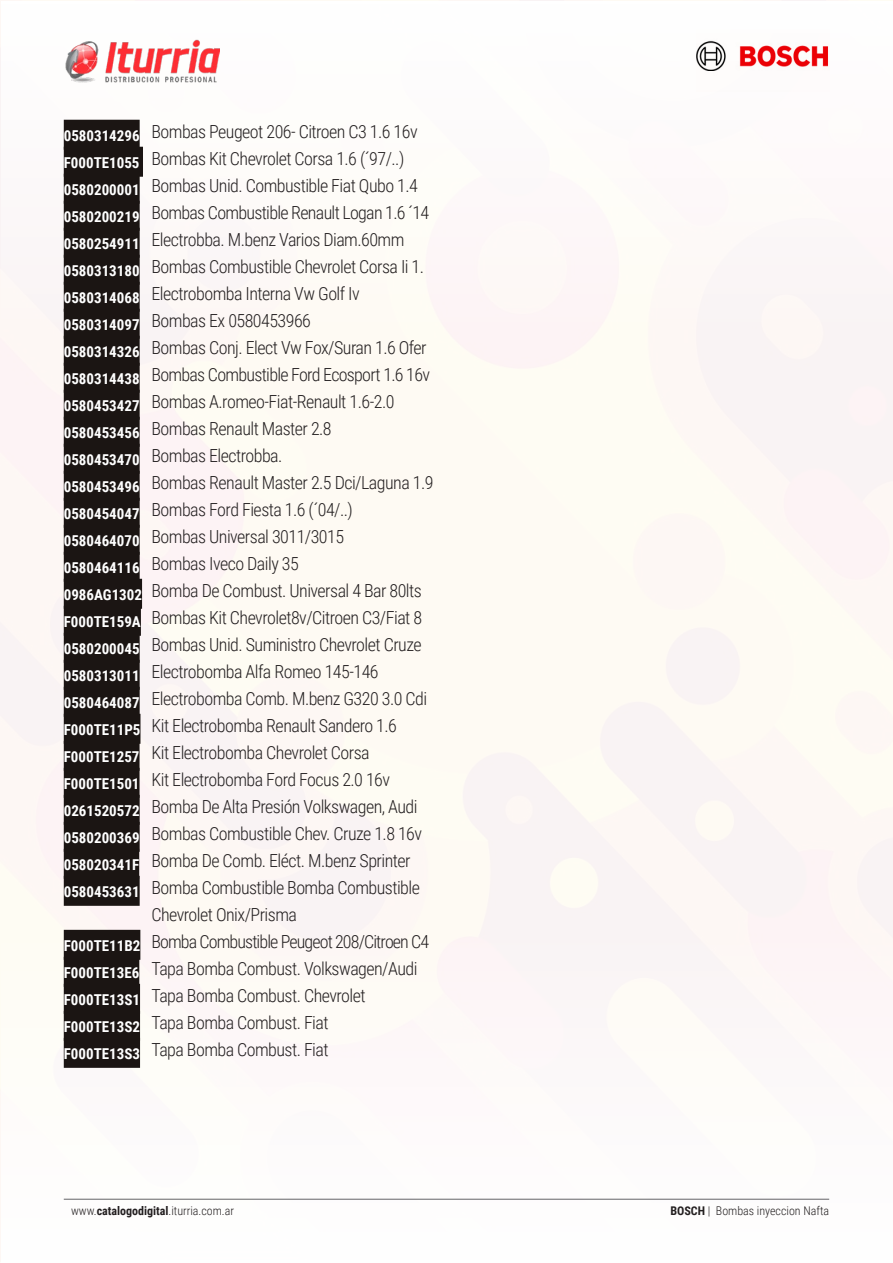
<style>
.page{position:relative;width:893px;height:1263px;background:#fff}
.page>*{position:absolute;margin:0;border:0;box-sizing:border-box;transform-origin:0 0}
.t1{font:300 18px/27px "Roboto Condensed";letter-spacing:-.03em;color:#231f20}
.t2{font:300 18px "Roboto Condensed";letter-spacing:-.05em;color:#231f20}
.t3{font:700 15px/27px "Roboto Condensed";color:#fff}
.t4{font:300 12px "Roboto Condensed";color:#231f20}
.s1{font-weight:700}
</style>
<div class="page">
<hr style="left:64px;top:1199px;width:765px;height:1px;background:#636366">
<img style="left:697px;top:40px;width:132px;height:31px">
<img style="left:65px;top:39px;width:155px;height:44px">
<div style="left:64px;top:120px;width:76px;height:30px;background:#1b1513"></div>
<div style="left:64px;top:147px;width:79px;height:30px;background:#1b1513"></div>
<div style="left:64px;top:174px;width:76px;height:30px;background:#1b1513"></div>
<div style="left:64px;top:201px;width:76px;height:30px;background:#1b1513"></div>
<div style="left:64px;top:228px;width:76px;height:30px;background:#1b1513"></div>
<div style="left:64px;top:255px;width:76px;height:30px;background:#1b1513"></div>
<div style="left:64px;top:282px;width:76px;height:30px;background:#1b1513"></div>
<div style="left:64px;top:309px;width:76px;height:30px;background:#1b1513"></div>
<div style="left:64px;top:336px;width:76px;height:30px;background:#1b1513"></div>
<div style="left:64px;top:363px;width:76px;height:30px;background:#1b1513"></div>
<div style="left:64px;top:390px;width:76px;height:30px;background:#1b1513"></div>
<div style="left:64px;top:417px;width:76px;height:30px;background:#1b1513"></div>
<div style="left:64px;top:444px;width:76px;height:30px;background:#1b1513"></div>
<div style="left:64px;top:471px;width:76px;height:30px;background:#1b1513"></div>
<div style="left:64px;top:498px;width:76px;height:30px;background:#1b1513"></div>
<div style="left:64px;top:525px;width:76px;height:30px;background:#1b1513"></div>
<div style="left:64px;top:552px;width:76px;height:30px;background:#1b1513"></div>
<div style="left:64px;top:579px;width:78px;height:30px;background:#1b1513"></div>
<div style="left:64px;top:606px;width:77px;height:30px;background:#1b1513"></div>
<div style="left:64px;top:633px;width:76px;height:30px;background:#1b1513"></div>
<div style="left:64px;top:660px;width:76px;height:30px;background:#1b1513"></div>
<div style="left:64px;top:687px;width:76px;height:30px;background:#1b1513"></div>
<div style="left:64px;top:714px;width:76px;height:30px;background:#1b1513"></div>
<div style="left:64px;top:741px;width:76px;height:30px;background:#1b1513"></div>
<div style="left:64px;top:768px;width:76px;height:30px;background:#1b1513"></div>
<div style="left:64px;top:795px;width:76px;height:30px;background:#1b1513"></div>
<div style="left:64px;top:822px;width:76px;height:30px;background:#1b1513"></div>
<div style="left:64px;top:849px;width:75px;height:30px;background:#1b1513"></div>
<div style="left:64px;top:876px;width:76px;height:30px;background:#1b1513"></div>
<div style="left:64px;top:930px;width:76px;height:30px;background:#1b1513"></div>
<div style="left:64px;top:957px;width:75px;height:30px;background:#1b1513"></div>
<div style="left:64px;top:984px;width:76px;height:30px;background:#1b1513"></div>
<div style="left:64px;top:1011px;width:76px;height:30px;background:#1b1513"></div>
<div style="left:64px;top:1038px;width:76px;height:30px;background:#1b1513"></div>
<p class="t3" style="left:64px;top:121px;width:77px">0580314296</p>
<p class="t3" style="left:64px;top:148px;width:77px">F000TE1055<br>0580200001</p>
<p class="t3" style="left:64px;top:202px;width:77px">0580200219</p>
<p class="t3" style="left:64px;top:229px;width:77px">0580254911</p>
<p class="t3" style="left:64px;top:256px;width:77px">0580313180</p>
<p class="t3" style="left:64px;top:283px;width:77px">0580314068</p>
<p class="t3" style="left:64px;top:310px;width:77px">0580314097</p>
<p class="t3" style="left:64px;top:337px;width:77px">0580314326</p>
<p class="t3" style="left:64px;top:364px;width:77px">0580314438</p>
<p class="t3" style="left:64px;top:391px;width:77px">0580453427</p>
<p class="t3" style="left:64px;top:418px;width:77px">0580453456</p>
<p class="t3" style="left:64px;top:445px;width:77px">0580453470</p>
<p class="t3" style="left:64px;top:472px;width:77px">0580453496</p>
<p class="t3" style="left:64px;top:499px;width:77px">0580454047</p>
<p class="t3" style="left:64px;top:526px;width:77px">0580464070</p>
<p class="t3" style="left:64px;top:553px;width:77px">0580464116</p>
<p class="t3" style="left:64px;top:580px;width:80px">0986AG1302</p>
<p class="t3" style="left:64px;top:607px;width:79px">F000TE159A</p>
<p class="t3" style="left:64px;top:634px;width:77px">0580200045</p>
<p class="t3" style="left:64px;top:661px;width:77px">0580313011</p>
<p class="t3" style="left:64px;top:688px;width:77px">0580464087</p>
<p class="t3" style="left:64px;top:715px;width:78px">F000TE11P5</p>
<p class="t3" style="left:64px;top:742px;width:77px">F000TE1257</p>
<p class="t3" style="left:64px;top:769px;width:77px">F000TE1501</p>
<p class="t3" style="left:64px;top:796px;width:77px">0261520572</p>
<p class="t3" style="left:64px;top:823px;width:77px">0580200369</p>
<p class="t3" style="left:64px;top:850px;width:77px">058020341F</p>
<p class="t3" style="left:64px;top:877px;width:77px">0580453631</p>
<p class="t3" style="left:64px;top:931px;width:78px">F000TE11B2</p>
<p class="t3" style="left:64px;top:958px;width:77px">F000TE13E6</p>
<p class="t3" style="left:64px;top:985px;width:78px">F000TE13S1</p>
<p class="t3" style="left:64px;top:1012px;width:78px">F000TE13S2</p>
<p class="t3" style="left:64px;top:1039px;width:78px">F000TE13S3</p>
<p class="t1" style="left:151px;top:118px;width:268px">Bombas Peugeot 206- Citroen C3 1.6 16v</p>
<p class="t1" style="left:151px;top:145px;width:254px">Bombas Kit Chevrolet Corsa 1.6 (´97/..)</p>
<p class="t1" style="left:151px;top:172px;width:268px">Bombas Unid. Combustible Fiat Qubo 1.4</p>
<p class="t1" style="left:151px;top:199px;width:279px">Bombas Combustible Renault Logan 1.6 ´14</p>
<p class="t1" style="left:151px;top:226px;width:255px">Electrobba. M.benz Varios Diam.60mm</p>
<p class="t1" style="left:151px;top:253px;width:274px">Bombas Combustible Chevrolet Corsa Ii 1.</p>
<p class="t1" style="left:151px;top:280px;width:210px">Electrobomba Interna Vw Golf Iv</p>
<p class="t1" style="left:151px;top:307px;width:161px">Bombas Ex 0580453966</p>
<p class="t1" style="left:151px;top:334px;width:277px">Bombas Conj. Elect Vw Fox/Suran 1.6 Ofer</p>
<p class="t1" style="left:151px;top:361px;width:280px">Bombas Combustible Ford Ecosport 1.6 16v</p>
<p class="t1" style="left:151px;top:388px;width:245px">Bombas A.romeo-Fiat-Renault 1.6-2.0</p>
<p class="t1" style="left:151px;top:415px;width:182px">Bombas Renault Master 2.8</p>
<p class="t1" style="left:151px;top:442px;width:133px">Bombas Electrobba.</p>
<p class="t1" style="left:151px;top:469px;width:284px">Bombas Renault Master 2.5 Dci/Laguna 1.9</p>
<p class="t1" style="left:151px;top:496px;width:203px">Bombas Ford Fiesta 1.6 (´04/..)</p>
<p class="t1" style="left:151px;top:523px;width:194px">Bombas Universal 3011/3015</p>
<p class="t1" style="left:151px;top:550px;width:149px">Bombas Iveco Daily 35</p>
<p class="t1" style="left:151px;top:577px;width:272px">Bomba De Combust. Universal 4 Bar 80lts</p>
<p class="t1" style="left:151px;top:604px;width:272px">Bombas Kit Chevrolet8v/Citroen C3/Fiat 8</p>
<p class="t1" style="left:151px;top:631px;width:272px">Bombas Unid. Suministro Chevrolet Cruze</p>
<p class="t1" style="left:151px;top:658px;width:229px">Electrobomba Alfa Romeo 145-146</p>
<p class="t1" style="left:151px;top:685px;width:277px">Electrobomba Comb. M.benz G320 3.0 Cdi</p>
<p class="t1" style="left:151px;top:712px;width:247px">Kit Electrobomba Renault Sandero 1.6</p>
<p class="t1" style="left:151px;top:739px;width:220px">Kit Electrobomba Chevrolet Corsa</p>
<p class="t1" style="left:151px;top:766px;width:240px">Kit Electrobomba Ford Focus 2.0 16v</p>
<p class="t1" style="left:151px;top:793px;width:268px">Bomba De Alta Presión Volkswagen, Audi</p>
<p class="t1" style="left:151px;top:820px;width:272px">Bombas Combustible Chev. Cruze 1.8 16v</p>
<p class="t1" style="left:151px;top:847px;width:261px">Bomba De Comb. Eléct. M.benz Sprinter</p>
<p class="t1" style="left:151px;top:874px;width:270px">Bomba Combustible Bomba Combustible<br>Chevrolet Onix/Prisma</p>
<p class="t2" style="left:151px;top:929px;width:279px">Bomba Combustible Peugeot 208/Citroen C4</p>
<p class="t1" style="left:151px;top:955px;width:268px">Tapa Bomba Combust. Volkswagen/Audi</p>
<p class="t1" style="left:151px;top:982px;width:216px">Tapa Bomba Combust. Chevrolet</p>
<p class="t1" style="left:151px;top:1009px;width:179px">Tapa Bomba Combust. Fiat</p>
<p class="t1" style="left:151px;top:1036px;width:179px">Tapa Bomba Combust. Fiat</p>
<p class="t4" style="left:71px;top:1202px;width:165px">www.<span class="s1">catalogodigital</span>.iturria.com.ar</p>
<p class="t4" style="left:670px;top:1202px;width:160px"><span class="s1">BOSCH</span> | Bombas inyeccion Nafta</p>
</div>
